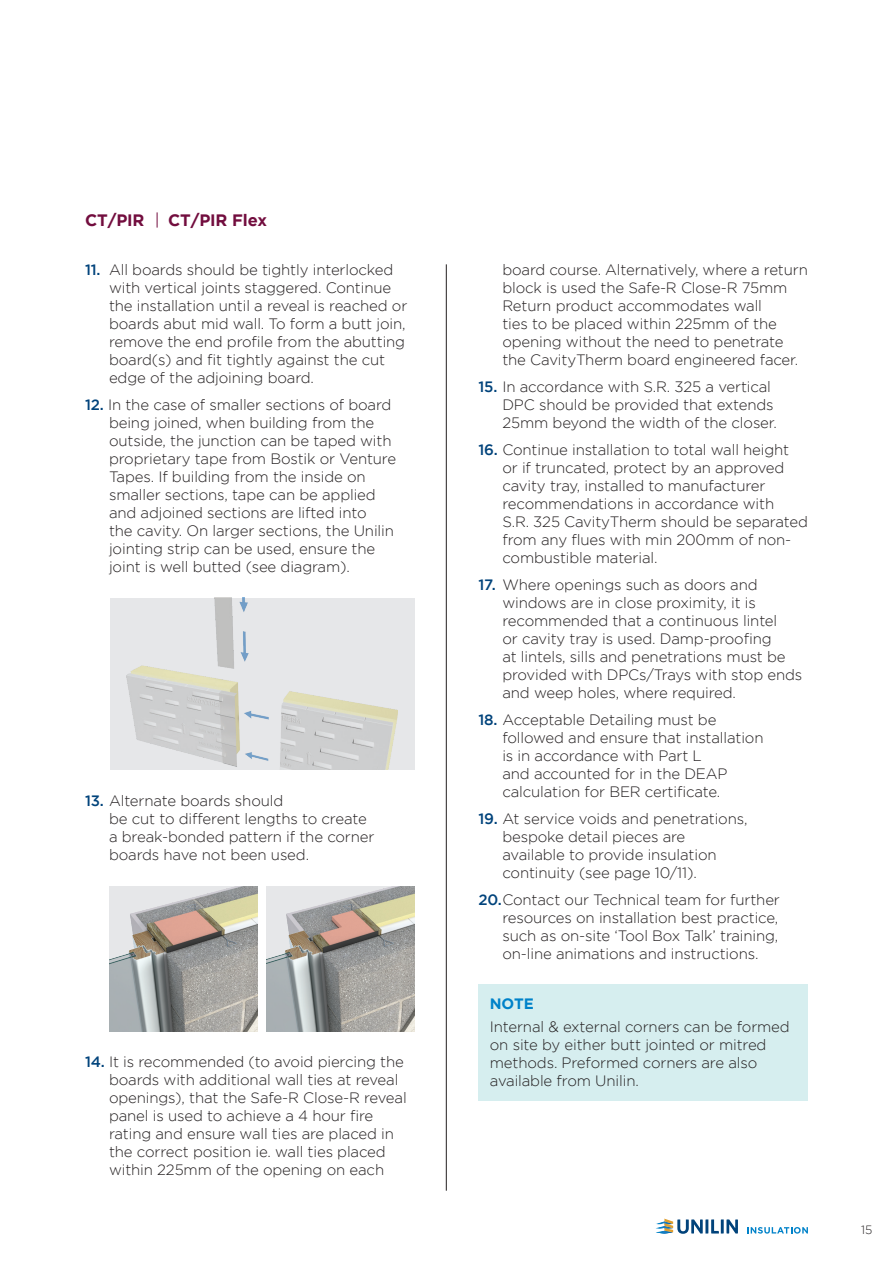
<style>
.page{position:relative;width:893px;height:1263px;background:#fff}
.page>*{position:absolute;margin:0;border:0;box-sizing:border-box;transform-origin:0 0}
.t1{font:700 16.5px "Gotham";letter-spacing:-.01em;color:#720d3e}
.t2{font:300 15px/18px "Gotham";letter-spacing:-.01em;color:#231f20}
.t3{font:700 15px "Gotham";color:#0082c9}
.t4{font:300 12px "Gotham";color:#231f20}
.s1{font-weight:500;color:#01437b}
</style>
<div class="page">
<div style="left:110px;top:598px;width:305px;height:171px;background:#e6e7e9"></div>
<img style="left:126px;top:598px;width:272px;height:171px">
<div style="left:478px;top:984px;width:329px;height:116px;background:#d6eeef"></div>
<img style="left:110px;top:886px;width:148px;height:145px">
<img style="left:266px;top:886px;width:149px;height:145px">
<svg style="left:656px;top:1218px;width:82px;height:16px"></svg>
<svg style="left:747px;top:1227px;width:61px;height:6px"></svg>
<hr style="left:446px;top:264px;width:1px;height:927px;background:#231f20">
<svg style="left:157px;top:212px;width:1px;height:16px"></svg>
<p class="t1" style="left:85px;top:210px;width:61px">CT/PIR</p>
<p class="t1" style="left:168px;top:210px;width:100px">CT/PIR Flex</p>
<p class="t2" style="left:109px;top:261px;width:300px;text-indent:-24px"><span class="s1">11.</span> All boards should be tightly interlocked with vertical joints staggered. Continue the installation until a reveal is reached or boards abut mid wall. To form a butt join, remove the end profile from the abutting board(s) and fit tightly against the cut edge of the adjoining board.</p>
<p class="t2" style="left:109px;top:396px;width:284px;text-indent:-24px"><span class="s1">12.</span> In the case of smaller sections of board being joined, when building from the outside, the junction can be taped with</p>
<p class="t2" style="left:109px;top:450px;width:289px">proprietary tape from Bostik or Venture Tapes. If building from the inside on smaller sections, tape can be applied and adjoined sections are lifted into<br>the cavity. On larger sections, the Unilin jointing strip can be used, ensure the joint is well butted (see diagram).</p>
<p class="t2" style="left:109px;top:792px;width:267px;text-indent:-24px"><span class="s1">13.</span> Alternate boards should<br>be cut to different lengths to create a break-bonded pattern if the corner boards have not been used.</p>
<p class="t2" style="left:109px;top:1053px;width:299px;text-indent:-24px"><span class="s1">14.</span> It is recommended (to avoid piercing the boards with additional wall ties at reveal openings), that the Safe-R Close-R reveal panel is used to achieve a 4 hour fire rating and ensure wall ties are placed in the correct position ie. wall ties placed within 225mm of the opening on each</p>
<p class="t2" style="left:502px;top:261px;width:307px">board course. Alternatively, where a return block is used the Safe-R Close-R 75mm Return product accommodates wall<br>ties to be placed within 225mm of the opening without the need to penetrate the CavityTherm board engineered facer.</p>
<p class="t2" style="left:478px;top:378px;width:297px;text-align:right"><span class="s1">15.</span> In accordance with S.R. 325 a vertical<br>DPC should be provided that extends</p>
<p class="t2" style="left:502px;top:414px;width:276px">25mm beyond the width of the closer.</p>
<p class="t2" style="left:478px;top:441px;width:312px"><span class="s1">16.</span> Continue installation to total wall height</p>
<p class="t2" style="left:502px;top:459px;width:307px">or if truncated, protect by an approved cavity tray, installed to manufacturer recommendations in accordance with<br>S.R. 325 CavityTherm should be separated from any flues with min 200mm of non&shy;combustible material.</p>
<p class="t2" style="left:502px;top:576px;width:301px;text-indent:-24px"><span class="s1">17.</span> Where openings such as doors and windows are in close proximity, it is recommended that a continuous lintel<br>or cavity tray is used. Damp-proofing<br>at lintels, sills and penetrations must be provided with DPCs/Trays with stop ends and weep holes, where required.</p>
<p class="t2" style="left:502px;top:711px;width:263px;text-indent:-24px"><span class="s1">18.</span> Acceptable Detailing must be followed and ensure that installation is in accordance with Part L<br>and accounted for in the DEAP calculation for BER certificate.</p>
<p class="t2" style="left:502px;top:810px;width:247px;text-indent:-24px"><span class="s1">19.</span> At service voids and penetrations, bespoke detail pieces are available to provide insulation continuity (see page 10/11).</p>
<p class="t2" style="left:502px;top:891px;width:279px;text-align:justify;text-indent:-24px"><span class="s1">20.</span>Contact our Technical team for further resources on installation best practice, such as on-site ‘Tool Box Talk’ training, on-line animations and instructions.</p>
<p class="t3" style="left:490px;top:995px;width:45px">NOTE</p>
<p class="t2" style="left:490px;top:1018px;width:301px">Internal &amp; external corners can be formed on site by either butt jointed or mitred methods. Preformed corners are also available from Unilin.</p>
<p class="t4" style="left:861px;top:1223px;width:13px">15</p>
</div>
